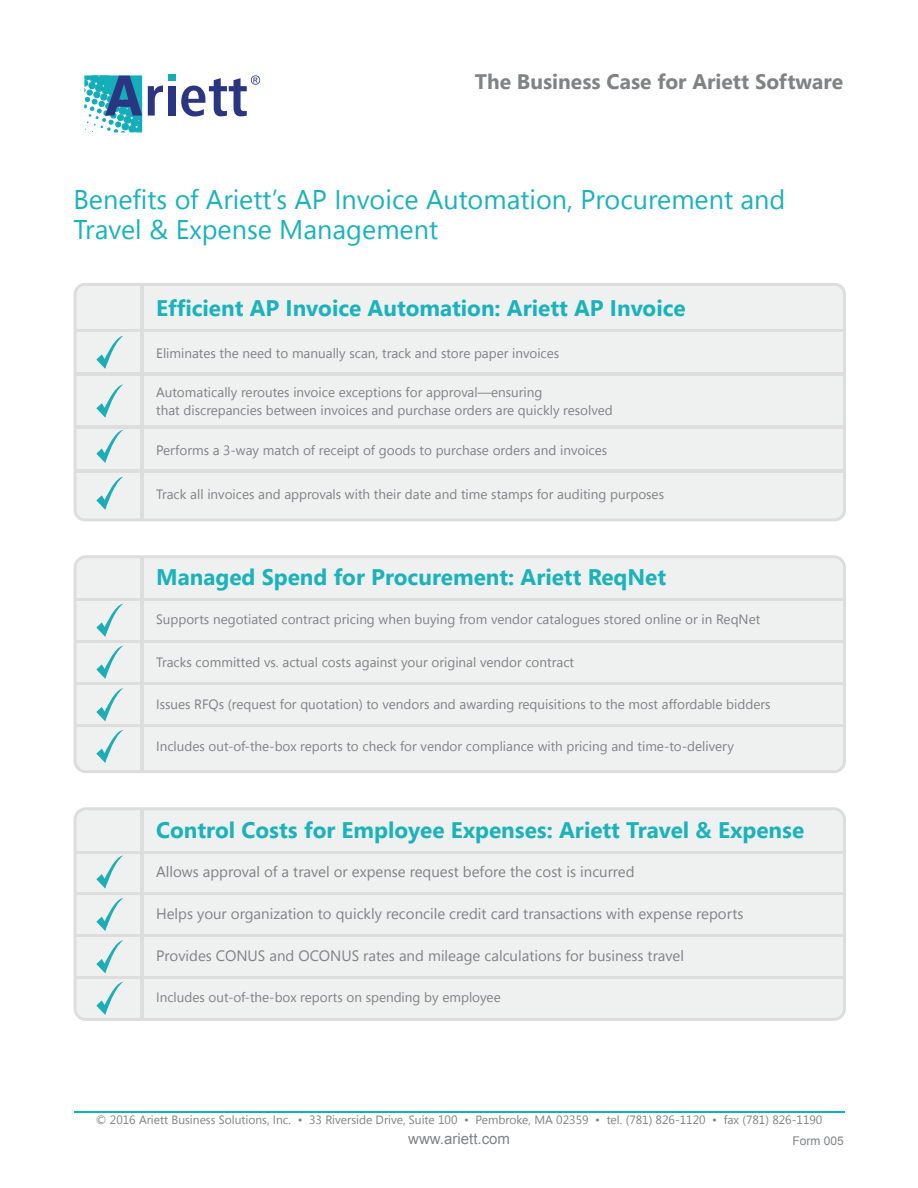
<style>
.page{position:relative;width:918px;height:1188px;background:#fff}
.page>*{position:absolute;margin:0;border:0;box-sizing:border-box;transform-origin:0 0}
.t1{font:27px/30px "Segoe UI";color:#1bb2bc}
.t2{font:700 22.5px "Segoe UI";color:#1bb2bc}
.t3{font:700 21px "Segoe UI";color:#808285}
.t4{font:15px "Segoe UI";color:#808285}
.t5{font:15px "Arial";color:#808285}
.t6{font:13.5px/18px "Segoe UI";color:#808285}
.t7{font:12px "Segoe UI";color:#808285}
.t8{font:12px "Arial";color:#808285}
</style>
<div class="page">
<div style="left:75px;top:284px;width:770px;height:236px;background:#eff0f0;border-radius:10px"></div>
<div style="left:74px;top:283px;width:772px;height:238px;border:3px solid #ddd;border-radius:10px"></div>
<hr style="left:75px;top:373px;width:770px;height:3px;background:#ddd">
<hr style="left:75px;top:426px;width:770px;height:3px;background:#ddd">
<hr style="left:75px;top:329px;width:770px;height:3px;background:#ddd">
<hr style="left:75px;top:470px;width:770px;height:3px;background:#ddd">
<hr style="left:74px;top:1112px;width:770px;height:1px;background:#14aebc">
<div style="left:168px;top:74px;width:7px;height:7px;background:#14aebb"></div>
<svg style="left:148px;top:85px;width:15px;height:31px"></svg>
<svg style="left:84px;top:75px;width:58px;height:57px"></svg>
<div style="left:168px;top:86px;width:7px;height:30px;background:#2a3682"></div>
<svg style="left:181px;top:75px;width:79px;height:42px"></svg>
<svg style="left:96px;top:336px;width:27px;height:33px"></svg>
<svg style="left:96px;top:385px;width:27px;height:33px"></svg>
<svg style="left:96px;top:430px;width:27px;height:33px"></svg>
<svg style="left:96px;top:477px;width:27px;height:33px"></svg>
<div style="left:75px;top:557px;width:770px;height:215px;background:#eff0f0;border-radius:11px"></div>
<div style="left:74px;top:555px;width:772px;height:218px;border:3px solid #ddd;border-radius:11px"></div>
<hr style="left:75px;top:640px;width:770px;height:3px;background:#ddd">
<hr style="left:75px;top:682px;width:770px;height:3px;background:#ddd">
<hr style="left:75px;top:598px;width:770px;height:3px;background:#ddd">
<hr style="left:75px;top:724px;width:770px;height:3px;background:#ddd">
<svg style="left:96px;top:604px;width:27px;height:33px"></svg>
<svg style="left:96px;top:646px;width:27px;height:33px"></svg>
<svg style="left:96px;top:688px;width:27px;height:33px"></svg>
<svg style="left:96px;top:730px;width:27px;height:33px"></svg>
<div style="left:75px;top:809px;width:770px;height:210px;background:#eff0f0;border-radius:11px"></div>
<div style="left:74px;top:807px;width:772px;height:214px;border:3px solid #ddd;border-radius:11px"></div>
<hr style="left:75px;top:892px;width:770px;height:3px;background:#ddd">
<hr style="left:75px;top:934px;width:770px;height:3px;background:#ddd">
<hr style="left:75px;top:851px;width:770px;height:3px;background:#ddd">
<svg style="left:96px;top:856px;width:27px;height:33px"></svg>
<svg style="left:96px;top:898px;width:27px;height:33px"></svg>
<svg style="left:96px;top:940px;width:27px;height:33px"></svg>
<hr style="left:140px;top:284px;width:3px;height:236px;background:#ddd">
<hr style="left:140px;top:557px;width:3px;height:215px;background:#ddd">
<hr style="left:140px;top:809px;width:3px;height:211px;background:#ddd">
<hr style="left:75px;top:976px;width:770px;height:3px;background:#ddd">
<svg style="left:96px;top:982px;width:27px;height:33px"></svg>
<h3 class="t3" style="left:475px;top:66px;width:370px">The Business Case for Ariett Software</h3>
<h1 class="t1" style="left:73px;top:184px;width:713px">Benefits of Ariett’s AP Invoice Automation, Procurement and<br>Travel &amp; Expense Management</h1>
<h2 class="t2" style="left:156px;top:292px;width:531px">Efficient AP Invoice Automation: Ariett AP Invoice</h2>
<p class="t6" style="left:156px;top:343px;width:405px">Eliminates the need to manually scan, track and store paper invoices</p>
<p class="t6" style="left:156px;top:383px;width:458px">Automatically reroutes invoice exceptions for approval—ensuring<br>that discrepancies between invoices and purchase orders are quickly resolved</p>
<p class="t6" style="left:156px;top:440px;width:453px">Performs a 3-way match of receipt of goods to purchase orders and invoices</p>
<p class="t6" style="left:156px;top:484px;width:509px">Track all invoices and approvals with their date and time stamps for auditing purposes</p>
<h2 class="t2" style="left:156px;top:561px;width:512px">Managed Spend for Procurement: Ariett ReqNet</h2>
<p class="t6" style="left:156px;top:610px;width:606px">Supports negotiated contract pricing when buying from vendor catalogues stored online or in ReqNet</p>
<p class="t6" style="left:156px;top:652px;width:420px">Tracks committed vs. actual costs against your original vendor contract</p>
<p class="t6" style="left:156px;top:694px;width:616px">Issues RFQs (request for quotation) to vendors and awarding requisitions to the most affordable bidders</p>
<p class="t6" style="left:156px;top:737px;width:579px">Includes out-of-the-box reports to check for vendor compliance with pricing and time-to-delivery</p>
<h2 class="t2" style="left:156px;top:814px;width:650px">Control Costs for Employee Expenses: Ariett Travel &amp; Expense</h2>
<p class="t4" style="left:156px;top:862px;width:480px">Allows approval of a travel or expense request before the cost is incurred</p>
<p class="t4" style="left:156px;top:903px;width:589px">Helps your organization to quickly reconcile credit card transactions with expense reports</p>
<p class="t4" style="left:156px;top:945px;width:529px">Provides CONUS and OCONUS rates and mileage calculations for business travel</p>
<p class="t6" style="left:156px;top:988px;width:346px">Includes out-of-the-box reports on spending by employee</p>
<p class="t7" style="left:96px;top:1112px;width:728px">© 2016 Ariett Business Solutions, Inc. • 33 Riverside Drive, Suite 100 • Pembroke, MA 02359 • tel. (781) 826-1120 • fax (781) 826-1190</p>
<p class="t5" style="left:408px;top:1129px;width:103px">www.ariett.com</p>
<p class="t8" style="left:793px;top:1133px;width:53px">Form 005</p>
</div>
